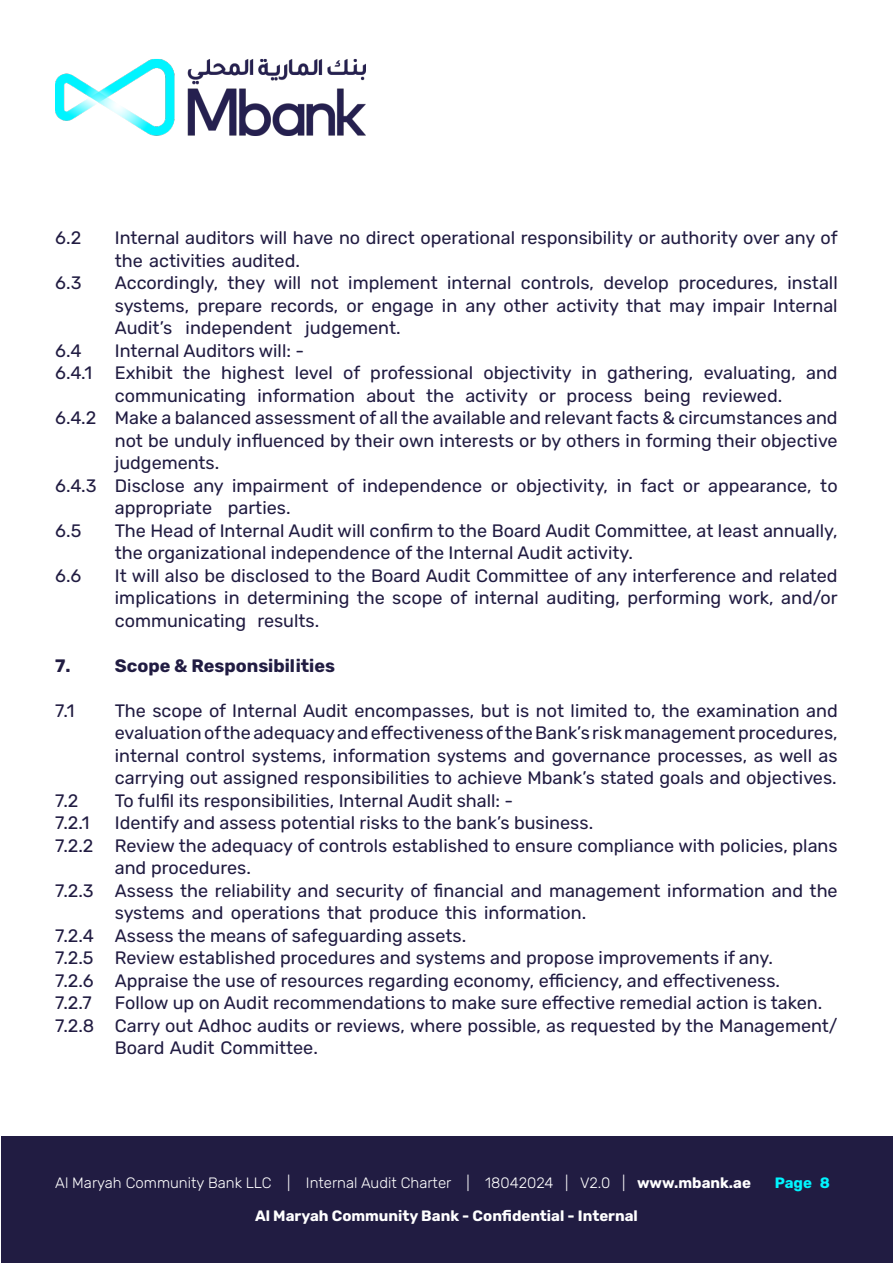
<style>
.page{position:relative;width:893px;height:1263px;background:#fff}
.page>*{position:absolute;margin:0;border:0;box-sizing:border-box;transform-origin:0 0}
.t1{font:18px/22.5px "Rubik";color:#211c42}
.t2{font:700 18px "Rubik";color:#211c42}
.t3{font:300 15px/32.2px "Rubik";color:#fff}
.t4{font:700 15px "Rubik";color:#00f5ff}
.s1{font-weight:700}
</style>
<div class="page">
<img style="left:55px;top:58px;width:311px;height:78px">
<div style="left:2px;top:1137px;width:891px;height:126px;background:#211c42"></div>
<p class="t1" style="left:55px;top:227px;width:27px">6.2</p>
<p class="t1" style="left:55px;top:272px;width:28px">6.3</p>
<p class="t1" style="left:55px;top:340px;width:39px">6.4<br>6.4.1</p>
<p class="t1" style="left:55px;top:407px;width:43px">6.4.2</p>
<p class="t1" style="left:55px;top:475px;width:43px">6.4.3</p>
<p class="t1" style="left:55px;top:520px;width:28px">6.5</p>
<p class="t1" style="left:55px;top:565px;width:28px">6.6</p>
<p class="t2" style="left:55px;top:655px;width:17px">7.</p>
<p class="t1" style="left:55px;top:700px;width:21px">7.1</p>
<p class="t1" style="left:55px;top:790px;width:40px">7.2<br>7.2.1<br>7.2.2</p>
<p class="t1" style="left:55px;top:880px;width:40px">7.2.3</p>
<p class="t1" style="left:55px;top:925px;width:40px">7.2.4<br>7.2.5<br>7.2.6<br>7.2.7<br>7.2.8</p>
<p class="t1" style="left:115px;top:227px;width:724px">Internal auditors will have no direct operational responsibility or authority over any of the activities audited.<br>Accordingly, they will not implement internal controls, develop procedures, install systems, prepare records, or engage in any other activity that may impair Internal Audit’s independent judgement.<br>Internal Auditors will: -<br>Exhibit the highest level of professional objectivity in gathering, evaluating, and communicating information about the activity or process being reviewed.<br>Make a balanced assessment of all the available and relevant facts &amp; circumstances and not be unduly influenced by their own interests or by others in forming their objective judgements.<br>Disclose any impairment of independence or objectivity, in fact or appearance, to appropriate parties.<br>The Head of Internal Audit will confirm to the Board Audit Committee, at least annually, the organizational independence of the Internal Audit activity.<br>It will also be disclosed to the Board Audit Committee of any interference and related implications in determining the scope of internal auditing, performing work, and/or communicating results.</p>
<p class="t2" style="left:115px;top:655px;width:222px">Scope &amp; Responsibilities</p>
<p class="t1" style="left:115px;top:700px;width:724px">The scope of Internal Audit encompasses, but is not limited to, the examination and evaluation of the adequacy and effectiveness of the Bank’s risk management procedures, internal control systems, information systems and governance processes, as well as carrying out assigned responsibilities to achieve Mbank’s stated goals and objectives.<br>To fulfil its responsibilities, Internal Audit shall: -<br>Identify and assess potential risks to the bank’s business.<br>Review the adequacy of controls established to ensure compliance with policies, plans and procedures.<br>Assess the reliability and security of financial and management information and the systems and operations that produce this information.<br>Assess the means of safeguarding assets.<br>Review established procedures and systems and propose improvements if any.<br>Appraise the use of resources regarding economy, efficiency, and effectiveness.<br>Follow up on Audit recommendations to make sure effective remedial action is taken.<br>Carry out Adhoc audits or reviews, where possible, as requested by the Management/ Board Audit Committee.</p>
<p class="t3" style="left:255px;top:1167px;width:497px;text-indent:-200px">Al Maryah Community Bank LLC | Internal Audit Charter | 18042024 | V2.0 | <span class="s1">www.mbank.ae<br>Al Maryah Community Bank - Confidential - Internal</span></p>
<p class="t4" style="left:775px;top:1175px;width:57px">Page 8</p>
</div>
